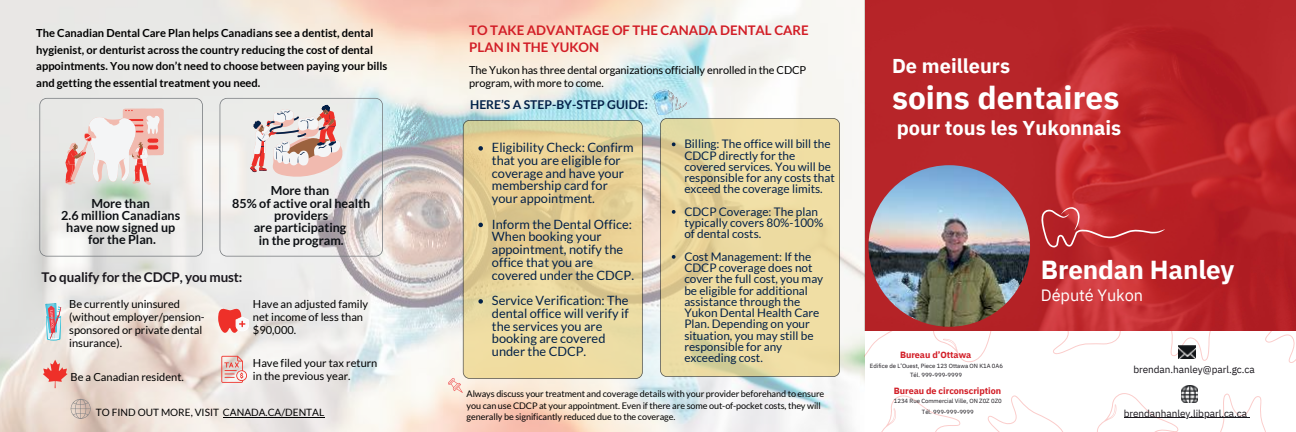
<style>
.page{position:relative;width:1296px;height:432px;background:#fff}
.page>*{position:absolute;margin:0;border:0;box-sizing:border-box;transform-origin:0 0}
.t1{font:700 31.7px "IBM Plex Sans";color:#fff}
.t2{font:700 26px "IBM Plex Sans";letter-spacing:-.005em;color:#fff}
.t3{font:700 20px "IBM Plex Sans";color:#fff}
.t4{font:16.3px "IBM Plex Sans";letter-spacing:-.005em;color:#fff}
.t5{font:700 13.4px "Lato";letter-spacing:-.01em;color:#1a171d}
.t6{font:700 13.3px/17.1px "Lato";color:#d21d26}
.t7{font:12.8px/12.8px "Lato";color:#032148}
.t8{font:700 12.5px/12.3px "Lato";color:#0c0f13;text-align:center}
.t9{font:700 12.1px "Lato";color:#032148}
.t10{font:11.8px/11.2px "Lato";color:#032148}
.t11{font:700 11.1px/16.7px "Lato";color:#000}
.t12{font:11.1px/12.8px "Lato";color:#000}
.t13{font:11px/13.5px "Lato";letter-spacing:-.01em;color:#000}
.t14{font:10.1px "Lato";color:#000}
.t15{font:10px "IBM Plex Sans";letter-spacing:-.005em;color:#1a171d}
.t16{font:9.1px/11.2px "Lato";letter-spacing:-.01em;color:#000}
.t17{font:700 9px "IBM Plex Sans";letter-spacing:-.005em;color:#d21d26}
.t18{font:6px/9px "IBM Plex Sans";letter-spacing:-.005em;color:#1a171d;text-align:center}
</style>
<div class="page">
<img style="left:0;top:0;width:864px;height:432px">
<svg style="left:864px;top:331px;width:432px;height:101px"></svg>
<img style="left:864px;top:0;width:432px;height:330px">
<img style="left:868px;top:165px;width:162px;height:162px;border-radius:50%">
<svg style="left:39px;top:98px;width:164px;height:159px;background:#e4e5e2"></svg>
<svg style="left:463px;top:120px;width:180px;height:259px;background:#e5d298"></svg>
<img style="left:1179px;top:345px;width:17px;height:14px">
<img style="left:1181px;top:386px;width:17px;height:17px">
<svg style="left:1041px;top:207px;width:124px;height:40px;background:#c13639"></svg>
<svg style="left:71px;top:399px;width:19px;height:19px"></svg>
<svg style="left:45px;top:303px;width:16px;height:38px"></svg>
<svg style="left:43px;top:360px;width:25px;height:28px"></svg>
<svg style="left:218px;top:307px;width:31px;height:26px"></svg>
<svg style="left:221px;top:356px;width:26px;height:27px"></svg>
<svg style="left:65px;top:109px;width:99px;height:75px"></svg>
<hr style="left:1124px;top:417px;width:123px;height:1px;background:#1a171d">
<svg style="left:448px;top:378px;width:14px;height:15px"></svg>
<img style="left:652px;top:90px;width:35px;height:24px">
<hr style="left:223px;top:417px;width:101px;height:1px;background:#000">
<svg style="left:478px;top:146px;width:5px;height:5px"></svg>
<svg style="left:478px;top:223px;width:5px;height:4px"></svg>
<svg style="left:478px;top:299px;width:5px;height:5px"></svg>
<svg style="left:660px;top:118px;width:180px;height:259px;background:#e9d89f"></svg>
<svg style="left:672px;top:142px;width:4px;height:4px"></svg>
<svg style="left:672px;top:210px;width:4px;height:4px"></svg>
<svg style="left:672px;top:255px;width:4px;height:4px"></svg>
<svg style="left:220px;top:98px;width:163px;height:159px;background:#dfd8d7"></svg>
<p class="t11" style="left:36px;top:25px;width:353px">The Canadian Dental Care Plan helps Canadians see a dentist, dental hygienist, or denturist across the country reducing the cost of dental appointments. You now don’t need to choose between paying your bills and getting the essential treatment you need.</p>
<p class="t8" style="left:61px;top:197px;width:120px;line-height:11.9px">More than<br>2.6 million Canadians have now signed up for the Plan.</p>
<p class="t8" style="left:232px;top:184px;width:139px">More than<br>85% of active oral health providers<br>are participating<br>in the program.</p>
<p class="t5" style="left:41px;top:270px;width:203px">To qualify for the CDCP, you must:</p>
<p class="t12" style="left:253px;top:298px;width:117px">Have an adjusted family net income of less than $90,000.</p>
<p class="t12" style="left:253px;top:357px;width:126px">Have filed your tax return in the previous year.</p>
<p class="t14" style="left:96px;top:407px;width:230px">TO FIND OUT MORE, VISIT CANADA.CA/DENTAL</p>
<p class="t12" style="left:69px;top:298px;width:137px">Be currently uninsured (without employer/pension&shy;sponsored or private dental insurance).</p>
<p class="t12" style="left:71px;top:371px;width:115px">Be a Canadian resident.</p>
<p class="t6" style="left:469px;top:21px;width:341px">TO TAKE ADVANTAGE OF THE CANADA DENTAL CARE<br>PLAN IN THE YUKON</p>
<p class="t13" style="left:469px;top:63px;width:339px">The Yukon has three dental organizations officially enrolled in the CDCP program, with more to come.</p>
<p class="t9" style="left:470px;top:97px;width:179px">HERE’S A STEP-BY-STEP GUIDE:</p>
<p class="t7" style="left:492px;top:141px;width:143px">Eligibility Check: Confirm that you are eligible for coverage and have your membership card for your appointment.</p>
<p class="t7" style="left:492px;top:218px;width:144px">Inform the Dental Office:<br>When booking your appointment, notify the office that you are covered under the CDCP.</p>
<p class="t7" style="left:492px;top:294px;width:138px">Service Verification: The dental office will verify if the services you are booking are covered under the CDCP.</p>
<p class="t10" style="left:684px;top:139px;width:152px">Billing: The office will bill the<br>CDCP directly for the covered services. You will be responsible for any costs that exceed the coverage limits.</p>
<p class="t10" style="left:684px;top:206px;width:141px">CDCP Coverage: The plan typically covers 80%-100% of dental costs.</p>
<p class="t10" style="left:684px;top:251px;width:141px">Cost Management: If the<br>CDCP coverage does not cover the full cost, you may be eligible for additional assistance through the<br>Yukon Dental Health Care<br>Plan. Depending on your situation, you may still be responsible for any exceeding cost.</p>
<p class="t16" style="left:467px;top:389px;width:359px">Always discuss your treatment and coverage details with your provider beforehand to ensure you can use CDCP at your appointment. Even if there are some out-of-pocket costs, they will generally be significantly reduced due to the coverage.</p>
<h3 class="t3" style="left:892px;top:50px;width:120px">De meilleurs</h3>
<h1 class="t1" style="left:892px;top:72px;width:229px">soins dentaires</h1>
<h3 class="t3" style="left:897px;top:112px;width:226px">pour tous les Yukonnais</h3>
<h2 class="t2" style="left:1041px;top:249px;width:195px">Brendan Hanley</h2>
<h3 class="t4" style="left:1041px;top:283px;width:104px">Député Yukon</h3>
<p class="t17" style="left:900px;top:348px;width:73px">Bureau d’Ottawa</p>
<p class="t18" style="left:870px;top:361px;width:135px">Edifice de L’Ouest, Piece 123 Ottawa ON K1A 0A6<br>Tél. 999-999-9999</p>
<p class="t17" style="left:894px;top:384px;width:109px">Bureau de circonscription</p>
<p class="t18" style="left:894px;top:396px;width:109px;line-height:10.5px">1234 Rue Commercial Ville, ON Z0Z 0Z0<br>Tél. 999-999-9999</p>
<p class="t15" style="left:1124px;top:406px;width:125px">brendanhanley.libparl.ca.ca</p>
<p class="t15" style="left:1133px;top:362px;width:123px">brendan.hanley@parl.gc.ca</p>
</div>
